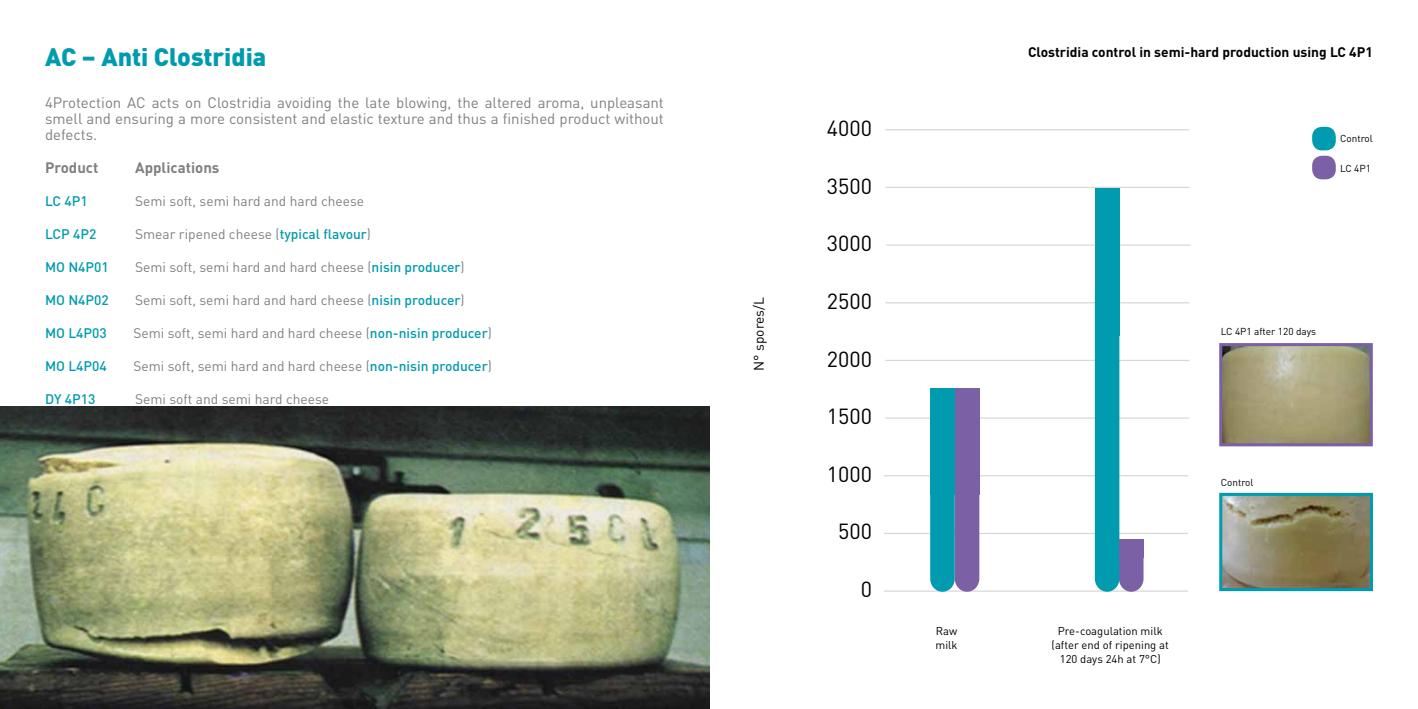
<style>
.page{position:relative;width:1418px;height:709px;background:#fff}
.page>*{position:absolute;margin:0;border:0;box-sizing:border-box;transform-origin:0 0}
.t1{font:900 25px "DIN";color:#009bae}
.t2{font:21.62px "DIN";color:#000}
.t3{font:15px/16.2px "DIN";color:#818080;text-align:justify}
.t4{font:700 15px "DIN";color:#818080}
.t5{font:13.75px "DIN";color:#818080}
.t6{font:700 13.75px "DIN";color:#000}
.t7{font:500 13.75px "DIN";color:#009bae}
.t8{font:13.75px "DIN";color:#000}
.t9{font:11.25px/13.8px "DIN";color:#000}
.t10{font:10px "DIN";color:#000}
.s1{font-weight:500;color:#049bab}
.s2{font-weight:500;color:#019bac}
</style>
<div class="page">
<hr style="left:885px;top:129px;width:304px;height:1px;background:#dad7d7">
<hr style="left:885px;top:187px;width:304px;height:1px;background:#dad7d7">
<hr style="left:886px;top:244px;width:304px;height:2px;background:#dad7d7">
<hr style="left:885px;top:302px;width:304px;height:1px;background:#dad7d7">
<hr style="left:885px;top:360px;width:304px;height:1px;background:#dad7d7">
<hr style="left:885px;top:417px;width:304px;height:2px;background:#dad7d7">
<hr style="left:883px;top:475px;width:305px;height:1px;background:#dad7d7">
<hr style="left:883px;top:533px;width:305px;height:1px;background:#dad7d7">
<hr style="left:883px;top:590px;width:305px;height:1px;background:#dad7d7">
<img style="left:0;top:406px;width:709px;height:303px">
<svg style="left:930px;top:495px;width:49px;height:96px;background:#4381ac"></svg>
<svg style="left:1094px;top:296px;width:49px;height:295px"></svg>
<img style="left:1223px;top:497px;width:145px;height:90px">
<div style="left:1219px;top:493px;width:153px;height:98px;border:3px solid #009bae"></div>
<img style="left:1223px;top:347px;width:145px;height:95px">
<div style="left:1219px;top:343px;width:153px;height:103px;border:3px solid #7c60a6"></div>
<div style="left:1312px;top:127px;width:23px;height:23px;background:#009bae;border-radius:10px"></div>
<div style="left:1312px;top:156px;width:23px;height:23px;background:#7c60a6;border-radius:10px"></div>
<div style="left:930px;top:388px;width:24px;height:107px;background:#009bae"></div>
<div style="left:954px;top:388px;width:25px;height:107px;background:#7c60a6"></div>
<div style="left:1119px;top:539px;width:24px;height:19px;background:#7c60a6"></div>
<div style="left:1094px;top:188px;width:25px;height:148px;background:#009bae"></div>
<h1 class="t1" style="left:45px;top:41px;width:223px">AC – Anti Clostridia</h1>
<p class="t3" style="left:45px;top:94px;width:620px">4Protection AC acts on Clostridia avoiding the late blowing, the altered aroma, unpleasant smell and ensuring a more consistent and elastic texture and thus a finished product without defects.</p>
<p class="t4" style="left:45px;top:157px;width:55px">Product</p>
<p class="t4" style="left:135px;top:157px;width:86px">Applications</p>
<p class="t7" style="left:45px;top:192px;width:44px">LC 4P1</p>
<p class="t5" style="left:135px;top:192px;width:230px">Semi soft, semi hard and hard cheese</p>
<p class="t7" style="left:45px;top:225px;width:53px">LCP 4P2</p>
<p class="t5" style="left:135px;top:225px;width:237px">Smear ripened cheese (<span class="s1">typical flavour</span>)</p>
<p class="t7" style="left:45px;top:258px;width:65px">MO N4P01</p>
<p class="t5" style="left:135px;top:258px;width:331px">Semi soft, semi hard and hard cheese (<span class="s2">nisin producer</span>)</p>
<p class="t7" style="left:45px;top:291px;width:65px">MO N4P02</p>
<p class="t5" style="left:135px;top:291px;width:331px">Semi soft, semi hard and hard cheese (<span class="s2">nisin producer</span>)</p>
<p class="t7" style="left:45px;top:324px;width:63px">MO L4P03</p>
<p class="t5" style="left:133px;top:324px;width:360px">Semi soft, semi hard and hard cheese (<span class="s2">non-nisin producer</span>)</p>
<p class="t7" style="left:45px;top:357px;width:63px">MO L4P04</p>
<p class="t5" style="left:133px;top:357px;width:360px">Semi soft, semi hard and hard cheese (<span class="s2">non-nisin producer</span>)</p>
<p class="t7" style="left:45px;top:390px;width:52px">DY 4P13</p>
<p class="t5" style="left:135px;top:390px;width:196px">Semi soft and semi hard cheese</p>
<p class="t8" style="left:750px;top:371px;width:75px;rotate:-90deg">N° spores/L</p>
<h2 class="t2" style="left:827px;top:115px;width:47px">4000</h2>
<h2 class="t2" style="left:827px;top:172px;width:47px">3500</h2>
<h2 class="t2" style="left:827px;top:230px;width:47px">3000</h2>
<h2 class="t2" style="left:827px;top:288px;width:47px">2500</h2>
<h2 class="t2" style="left:827px;top:345px;width:47px">2000</h2>
<h2 class="t2" style="left:827px;top:403px;width:47px">1500</h2>
<h2 class="t2" style="left:827px;top:460px;width:47px">1000</h2>
<h2 class="t2" style="left:838px;top:518px;width:35px">500</h2>
<h2 class="t2" style="left:860px;top:575px;width:13px">0</h2>
<p class="t6" style="left:1028px;top:43px;width:346px">Clostridia control in semi-hard production using LC 4P1</p>
<p class="t10" style="left:1339px;top:132px;width:34px">Control</p>
<p class="t10" style="left:1339px;top:162px;width:32px">LC 4P1</p>
<p class="t10" style="left:1220px;top:325px;width:97px">LC 4P1 after 120 days</p>
<p class="t10" style="left:1220px;top:476px;width:34px">Control</p>
<p class="t9" style="left:935px;top:624px;width:24px">Raw milk</p>
<p class="t9" style="left:1051px;top:624px;width:119px;text-align:center">Pre-coagulation milk (after end of ripening at<br>120 days 24h at 7°C)</p>
</div>
